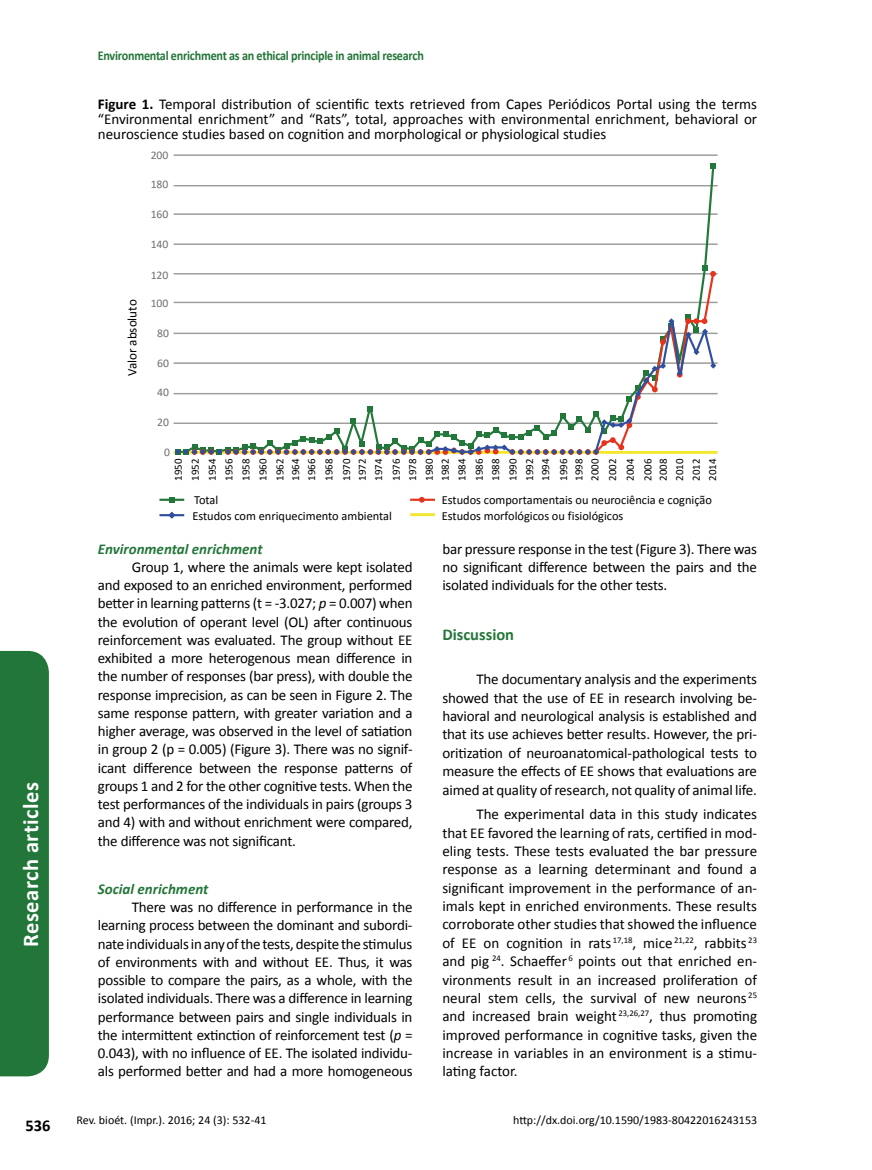
<style>
.page{position:relative;width:872px;height:1170px;background:#fff}
.page>*{position:absolute;margin:0;border:0;box-sizing:border-box;transform-origin:0 0}
.t1{font:700 22.5px "Calibri";letter-spacing:.02em;color:#fff}
.t2{font:700 16.5px "Calibri";color:#237639}
.t3{font:700 16.5px "Calibri";color:#000}
.t4{font:15px/18.3px "Calibri";letter-spacing:-.015em;color:#000;text-align:justify}
.t5{font:italic 700 15px "Calibri";color:#237639}
.t6{font:700 13.5px "Calibri";letter-spacing:-.02em;color:#237639;scale:.9 1}
.t7{font:13.05px "Calibri";color:#000}
.t8{font:12.3px/16.2px "Calibri";color:#000}
.t9{font:12px "Calibri";color:#000}
.t10{font:11.7px "Calibri";color:#706f6f}
.t11{font:10.95px/16.6px "Calibri";color:#000;text-align:justify}
.s1{font-weight:700}
.s2{font-style:italic}
</style>
<div class="page">
<hr style="left:174px;top:154px;width:543px;height:2px;background:#9d9d9c">
<hr style="left:174px;top:185px;width:543px;height:1px;background:#9d9d9c">
<hr style="left:174px;top:213px;width:543px;height:2px;background:#9d9d9c">
<hr style="left:174px;top:243px;width:543px;height:2px;background:#9d9d9c">
<hr style="left:174px;top:273px;width:543px;height:1px;background:#9d9d9c">
<hr style="left:174px;top:302px;width:543px;height:1px;background:#9d9d9c">
<hr style="left:174px;top:332px;width:543px;height:2px;background:#9d9d9c">
<hr style="left:174px;top:362px;width:543px;height:2px;background:#9d9d9c">
<hr style="left:174px;top:393px;width:543px;height:1px;background:#9d9d9c">
<hr style="left:174px;top:422px;width:543px;height:2px;background:#9d9d9c">
<hr style="left:174px;top:451px;width:543px;height:3px;background:#f4e72f">
<hr style="left:410px;top:513px;width:25px;height:3px;background:#f4e72f">
<svg style="left:288px;top:163px;width:427px;height:102px"></svg>
<svg style="left:169px;top:497px;width:6px;height:5px"></svg>
<hr style="left:159px;top:498px;width:25px;height:3px;background:#237639">
<hr style="left:410px;top:498px;width:25px;height:3px;background:#e6331c">
<hr style="left:159px;top:514px;width:25px;height:2px;background:#304f9e">
<svg style="left:419px;top:497px;width:6px;height:5px"></svg>
<svg style="left:168px;top:511px;width:7px;height:7px"></svg>
<svg style="left:175px;top:265px;width:541px;height:190px"></svg>
<div style="left:0;top:651px;width:49px;height:425px;background:#237639"></div>
<p class="t6" style="left:98px;top:47px;width:364px">Environmental enrichment as an ethical principle in animal research</p>
<p class="t4" style="left:98px;top:97px;width:661px;line-height:15px"><span class="s1">Figure 1.</span> Temporal distribution of scientific texts retrieved from Capes Periódicos Portal using the terms “Environmental enrichment” and “Rats”, total, approaches with environmental enrichment, behavioral or neuroscience studies based on cognition and morphological or physiological studies</p>
<h1 class="t1" style="left:16px;top:946px;width:166px;rotate:-90deg">Research articles</h1>
<p class="t7" style="left:123px;top:376px;width:78px;rotate:-90deg">Valor absoluto</p>
<p class="t10" style="left:151px;top:147px;width:19px">200</p>
<p class="t10" style="left:151px;top:176px;width:19px">180</p>
<p class="t10" style="left:151px;top:205px;width:19px">160</p>
<p class="t10" style="left:151px;top:236px;width:19px">140</p>
<p class="t10" style="left:151px;top:267px;width:19px">120</p>
<p class="t10" style="left:151px;top:295px;width:19px">100</p>
<p class="t10" style="left:157px;top:325px;width:13px">80</p>
<p class="t10" style="left:157px;top:355px;width:13px">60</p>
<p class="t10" style="left:157px;top:384px;width:13px">40</p>
<p class="t10" style="left:157px;top:414px;width:13px">20</p>
<p class="t10" style="left:164px;top:443px;width:7px">0</p>
<p class="t11" style="left:169px;top:481px;width:24px;rotate:-90deg">1950<br>1952<br>1954<br>1956<br>1958<br>1960<br>1962</p>
<p class="t11" style="left:287px;top:481px;width:24px;line-height:16px;rotate:-90deg">1964<br>1966</p>
<p class="t11" style="left:320px;top:481px;width:24px;line-height:17.7px;rotate:-90deg">1968<br>1970</p>
<p class="t11" style="left:354px;top:481px;width:24px;line-height:16.2px;rotate:-90deg">1972<br>1974</p>
<p class="t11" style="left:387px;top:481px;width:24px;rotate:-90deg">1976<br>1978<br>1980<br>1982<br>1984<br>1986<br>1988<br>1990<br>1992<br>1994</p>
<p class="t11" style="left:555px;top:481px;width:24px;line-height:15.8px;rotate:-90deg">1996<br>1998<br>2000</p>
<p class="t11" style="left:603px;top:481px;width:24px;line-height:17.7px;rotate:-90deg">2002<br>2004<br>2006</p>
<p class="t11" style="left:654px;top:481px;width:24px;rotate:-90deg">2008<br>2010<br>2012<br>2014</p>
<p class="t8" style="left:192px;top:491px;width:201px">Total<br>Estudos com enriquecimento ambiental</p>
<p class="t8" style="left:442px;top:491px;width:272px">Estudos comportamentais ou neurociência e cognição<br>Estudos morfológicos ou fisiológicos</p>
<p class="t5" style="left:98px;top:539px;width:166px">Environmental enrichment</p>
<p class="t4" style="left:98px;top:558px;width:316px;text-indent:34px">Group 1, where the animals were kept isolated and exposed to an enriched environment, performed better in learning patterns (t = -3.027; <span class="s2">p</span> = 0.007) when the evolution of operant level (OL) after continuous reinforcement was evaluated. The group without EE exhibited a more heterogenous mean difference in the number of responses (bar press), with double the response imprecision, as can be seen in Figure 2. The same response pattern, with greater variation and a higher average, was observed in the level of satiation in group 2 (p = 0.005) (Figure 3). There was no signif&shy;icant difference between the response patterns of groups 1 and 2 for the other cognitive tests. When the test performances of the individuals in pairs (groups 3 and 4) with and without enrichment were compared, the difference was not significant.</p>
<p class="t5" style="left:98px;top:879px;width:112px">Social enrichment</p>
<p class="t4" style="left:98px;top:897px;width:316px;text-indent:34px">There was no difference in performance in the learning process between the dominant and subordi&shy;nate individuals in any of the tests, despite the stimulus of environments with and without EE. Thus, it was possible to compare the pairs, as a whole, with the isolated individuals. There was a difference in learning performance between pairs and single individuals in the intermittent extinction of reinforcement test (<span class="s2">p</span> = 0.043), with no influence of EE. The isolated individu&shy;als performed better and had a more homogeneous</p>
<p class="t4" style="left:442px;top:539px;width:316px">bar pressure response in the test (Figure 3). There was no significant difference between the pairs and the isolated individuals for the other tests.</p>
<p class="t2" style="left:442px;top:624px;width:73px">Discussion</p>
<p class="t4" style="left:442px;top:670px;width:316px;text-indent:34px">The documentary analysis and the experiments showed that the use of EE in research involving be&shy;havioral and neurological analysis is established and that its use achieves better results. However, the pri&shy;oritization of neuroanatomical-pathological tests to measure the effects of EE shows that evaluations are aimed at quality of research, not quality of animal life.</p>
<p class="t4" style="left:442px;top:805px;width:316px;text-indent:34px">The experimental data in this study indicates that EE favored the learning of rats, certified in mod&shy;eling tests. These tests evaluated the bar pressure response as a learning determinant and found a significant improvement in the performance of an&shy;imals kept in enriched environments. These results corroborate other studies that showed the influence of EE on cognition in rats <sup>17,18</sup>, mice <sup>21,22</sup>, rabbits <sup>23 </sup>and pig <sup>24</sup>. Schaeffer <sup>6</sup> points out that enriched en&shy;vironments result in an increased proliferation of neural stem cells, the survival of new neurons <sup>25 </sup>and increased brain weight <sup>23,26,27</sup>, thus promoting improved performance in cognitive tasks, given the increase in variables in an environment is a stimu&shy;lating factor.</p>
<p class="t3" style="left:26px;top:1115px;width:27px">536</p>
<p class="t9" style="left:77px;top:1112px;width:191px">Rev. bioét. (Impr.). 2016; 24 (3): 532-41</p>
<p class="t9" style="left:513px;top:1112px;width:245px">http://dx.doi.org/10.1590/1983-80422016243153</p>
</div>
